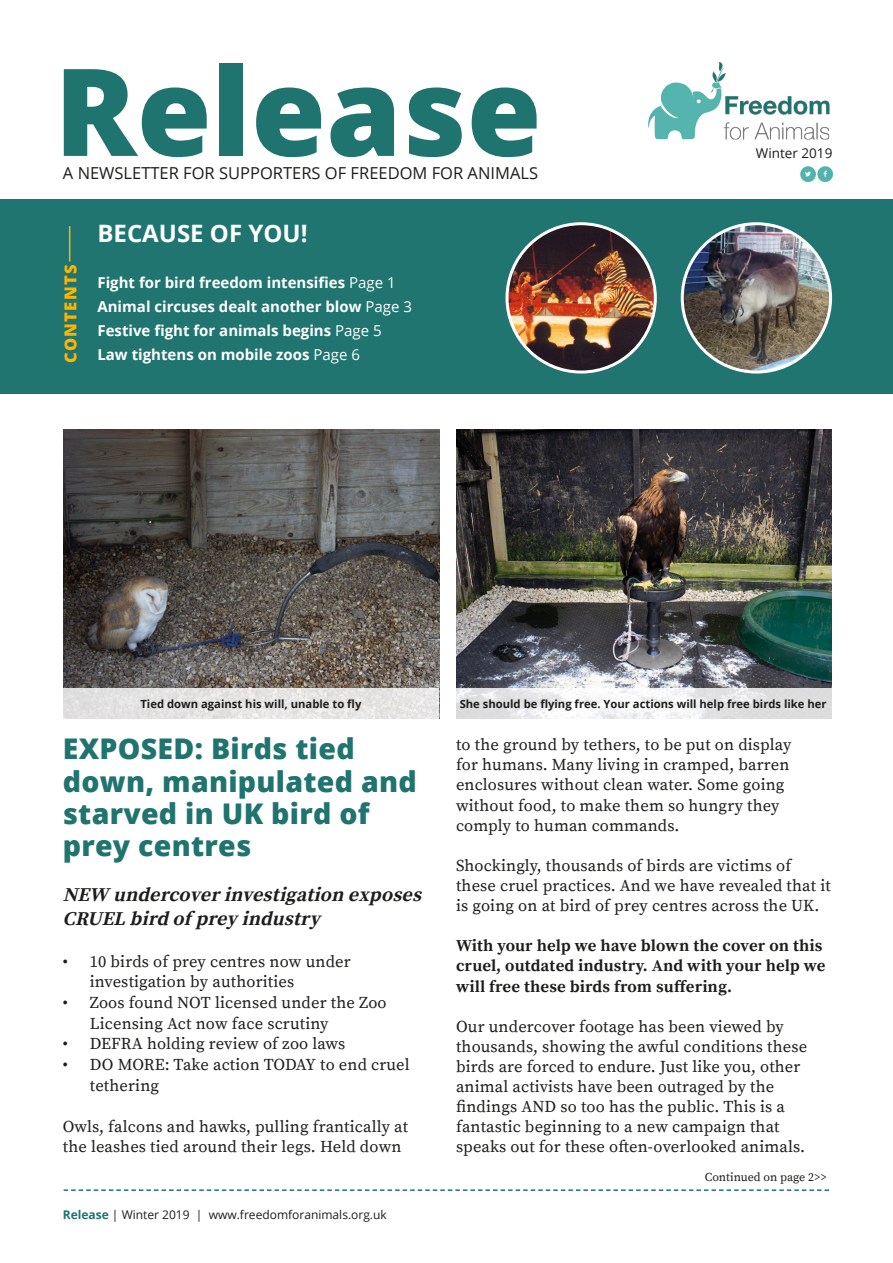
<style>
.page{position:relative;width:893px;height:1263px;background:#fff}
.page>*{position:absolute;margin:0;border:0;box-sizing:border-box;transform-origin:0 0}
.t1{font:800 121.5px "Open Sans";color:#20746f}
.t2{font:800 28.5px/32.4px "Open Sans";letter-spacing:.01em;color:#20746f}
.t3{font:700 24px "Open Sans";color:#fff}
.t4{font:italic 700 19.5px/24.3px "Source Serif Pro";color:#1d1d1b}
.t5{font:16.5px/20.1px "Source Serif Pro";letter-spacing:.01em;color:#1d1d1b}
.t6{font:700 16.5px/20.1px "Source Serif Pro";letter-spacing:.01em;color:#1d1d1b}
.t7{font:16.5px "Open Sans";color:#1d1d1b}
.t8{font:800 16.5px "Open Sans";letter-spacing:.08em;color:#ffb400}
.t9{font:700 15px "Open Sans";color:#fff}
.t10{font:13.5px "Open Sans";color:#1d1d1b}
.t11{font:12px "Open Sans";color:#1d1d1b}
.t12{font:12px "Source Serif Pro";color:#1d1d1b}
.t13{font:700 11.25px "Open Sans";color:#1d1d1b}
.s1{font-weight:400}
.s2{font-weight:700;color:#20746f}
</style>
<div class="page">
<svg style="left:64px;top:1189px;width:765px;height:2px"></svg>
<div style="left:0;top:199px;width:893px;height:194px;background:#207570"></div>
<img style="left:648px;top:62px;width:182px;height:78px">
<hr style="left:69px;top:226px;width:1px;height:35px;background:#ffb400">
<img style="left:507px;top:224px;width:148px;height:148px;border-radius:74px">
<div style="left:505px;top:222px;width:152px;height:152px;border:3px solid #fff;border-radius:50%"></div>
<img style="left:682px;top:224px;width:149px;height:148px;border-radius:74px">
<div style="left:681px;top:222px;width:151px;height:152px;border:3px solid #fff;border-radius:50%"></div>
<img style="left:64px;top:429px;width:375px;height:259px">
<img style="left:800px;top:166px;width:34px;height:16px">
<div style="left:64px;top:688px;width:375px;height:31px;background:#e5e4e3"></div>
<img style="left:456px;top:429px;width:375px;height:259px">
<svg style="left:456px;top:688px;width:375px;height:31px"></svg>
<p class="t1" style="left:54px;top:19px;width:489px">Release</p>
<p class="t7" style="left:63px;top:162px;width:477px">A NEWSLETTER FOR SUPPORTERS OF FREEDOM FOR ANIMALS</p>
<p class="t8" style="left:58px;top:363px;width:100px;rotate:-90deg">CONTENTS</p>
<p class="t3" style="left:97px;top:217px;width:212px">BECAUSE OF YOU!</p>
<p class="t9" style="left:97px;top:272px;width:300px">Fight for bird freedom intensifies <span class="s1">Page 1</span></p>
<p class="t9" style="left:97px;top:296px;width:316px">Animal circuses dealt another blow <span class="s1">Page 3</span></p>
<p class="t9" style="left:97px;top:320px;width:286px">Festive fight for animals begins <span class="s1">Page 5</span></p>
<p class="t9" style="left:97px;top:344px;width:264px">Law tightens on mobile zoos <span class="s1">Page 6</span></p>
<p class="t10" style="left:756px;top:143px;width:78px">Winter 2019</p>
<p class="t13" style="left:140px;top:695px;width:222px">Tied down against his will, unable to fly</p>
<p class="t13" style="left:460px;top:695px;width:368px">She should be flying free. Your actions will help free birds like her</p>
<p class="t2" style="left:63px;top:731px;width:356px">EXPOSED: Birds tied down, manipulated and starved in UK bird of prey centres</p>
<p class="t4" style="left:63px;top:883px;width:365px">NEW undercoverinvestigation exposes<br>CRUEL bird of prey industry</p>
<p class="t5" style="left:90px;top:951px;width:262px;line-height:20.7px;text-indent:-27px">• 10 birds of prey centres now under investigation by authorities</p>
<p class="t5" style="left:90px;top:993px;width:298px;line-height:20.7px;text-indent:-27px">• Zoos found NOT licensed under the Zoo<br>Licensing Act now face scrutiny</p>
<p class="t5" style="left:63px;top:1034px;width:284px">• DEFRA holding review of zoo laws</p>
<p class="t5" style="left:90px;top:1055px;width:321px;line-height:20.7px;text-indent:-27px">• DO MORE: Take action TODAY to end cruel tethering</p>
<p class="t5" style="left:63px;top:1116px;width:347px;line-height:20.7px">Owls, falcons and hawks, pulling frantically at the leashes tied around their legs. Held down</p>
<p class="t11" style="left:63px;top:1206px;width:326px"><span class="s2">Release</span> | Winter 2019 | www.freedomforanimals.org.uk</p>
<p class="t5" style="left:456px;top:735px;width:337px">to the ground by tethers, to be put on display for humans. Many living in cramped, barren enclosures without clean water. Some going without food, to make them so hungry they comply to human commands.</p>
<p class="t5" style="left:456px;top:856px;width:376px">Shockingly, thousands of birds are victims of these cruel practices. And we have revealed that it is going on at bird of prey centres across the UK.</p>
<p class="t6" style="left:456px;top:936px;width:371px">With your help we have blown the cover on this cruel, outdated industry. And with your help we will free these birds from suffering.</p>
<p class="t5" style="left:456px;top:1017px;width:353px">Our undercover footage has been viewed by thousands, showing the awful conditions these birds are forced to endure. Just like you, other animal activists have been outraged by the findings AND so too has the public. This is a fantastic beginning to a new campaign that speaks out for these often-overlooked animals.</p>
<p class="t12" style="left:705px;top:1170px;width:124px">Continued on page 2&gt;&gt;</p>
</div>
